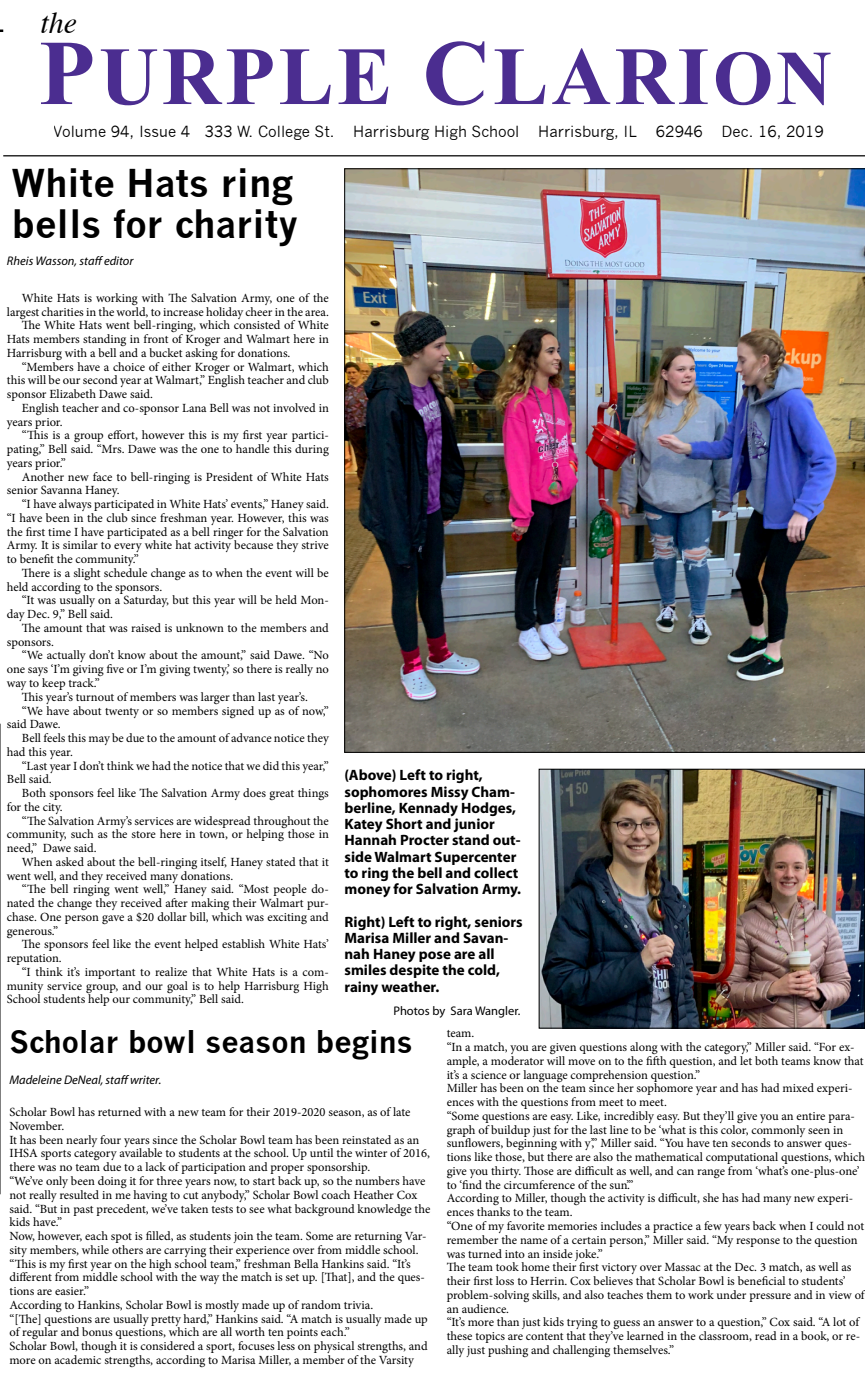
<style>
.page{position:relative;width:865px;height:1376px;background:#fff}
.page>*{position:absolute;margin:0;border:0;box-sizing:border-box;transform-origin:0 0}
.t1{font:700 82.5px "Times New Roman";letter-spacing:.04em;color:#4b2d90}
.t2{font:700 37.5px "News Gothic";color:#000}
.t3{font:700 30px "News Gothic";color:#000}
.t4{font:italic 30px "Times";color:#000}
.t5{font:700 15px/16.2px "Myriad Pro";color:#000}
.t6{font:15px "News Gothic";color:#000}
.t7{font:12.5px/13.8px "Minion Pro";letter-spacing:-.005em;color:#000}
.t8{font:italic 12.5px "Myriad Pro";color:#000}
.t9{font:12.5px "Myriad Pro";color:#000}
.s1{font-size:92.5px}
.s2{font-size:77.5px}
</style>
<div class="page">
<hr style="left:3px;top:155px;width:861px;height:1px;background:#000">
<svg style="left:0;top:724px;width:1px;height:469px"></svg>
<img style="left:344px;top:169px;width:520px;height:583px">
<img style="left:540px;top:771px;width:322px;height:255px">
<div style="left:538px;top:769px;width:326px;height:259px;border:1px solid #000"></div>
<p class="t4" style="left:40px;top:-3px;width:38px">the</p>
<p class="t1" style="left:39px;top:19px;width:794px"><span class="s1">P</span>URPLE <span class="s1">C</span>LARI<span class="s2">ON</span></p>
<p class="t6" style="left:54px;top:123px;width:282px">Volume 94, Issue 4 333 W. College St.</p>
<p class="t6" style="left:353px;top:123px;width:168px">Harrisburg High School</p>
<p class="t6" style="left:538px;top:123px;width:100px">Harrisburg, IL</p>
<p class="t6" style="left:655px;top:123px;width:48px">62946</p>
<p class="t6" style="left:721px;top:123px;width:104px">Dec. 16, 2019</p>
<p class="t2" style="left:12px;top:160px;width:282px">White Hats ring</p>
<p class="t2" style="left:12px;top:202px;width:287px">bells for charity</p>
<p class="t8" style="left:7px;top:253px;width:128px">Rheis Wasson, staff editor</p>
<p class="t7" style="left:7px;top:291px;width:323px;text-align:right">White Hats is working with The Salvation Army, one of the largest charities in the world, to increase holiday cheer in the area.</p>
<p class="t7" style="left:7px;top:318px;width:323px;text-align:justify;text-indent:15px">The White Hats went bell-ringing, which consisted of White Hats members standing in front of Kroger and Walmart here in Harrisburg with a bell and a bucket asking for donations.</p>
<p class="t7" style="left:7px;top:360px;width:323px;text-align:justify;text-indent:15px">“Members have a choice of either Kroger or Walmart, which this will be our second year at Walmart,” English teacher and club sponsor Elizabeth Dawe said.</p>
<p class="t7" style="left:7px;top:401px;width:323px;text-indent:15px">English teacher and co-sponsor Lana Bell was not involved in years prior.</p>
<p class="t7" style="left:7px;top:428px;width:323px;text-align:justify;text-indent:15px">“This is a group effort, however this is my first year partici&shy;pating,” Bell said. “Mrs. Dawe was the one to handle this during years prior.”</p>
<p class="t7" style="left:7px;top:470px;width:323px;text-indent:15px">Another new face to bell-ringing is President of White Hats senior Savanna Haney.</p>
<p class="t7" style="left:7px;top:497px;width:323px;text-align:justify;text-indent:15px">“I have always participated in White Hats’ events,” Haney said. “I have been in the club since freshman year. However, this was the first time I have participated as a bell ringer for the Salvation Army. It is similar to every white hat activity because they strive to benefit the community.”</p>
<p class="t7" style="left:7px;top:566px;width:323px;text-indent:15px">There is a slight schedule change as to when the event will be held according to the sponsors.</p>
<p class="t7" style="left:7px;top:593px;width:323px;text-indent:15px">“It was usually on a Saturday, but this year will be held Mon&shy;day Dec. 9,” Bell said.</p>
<p class="t7" style="left:7px;top:621px;width:323px;text-indent:15px">The amount that was raised is unknown to the members and sponsors.</p>
<p class="t7" style="left:7px;top:648px;width:323px;text-align:justify;text-indent:15px">“We actually don’t know about the amount,” said Dawe. “No one says ‘I’m giving five or I’m giving twenty,’ so there is really no way to keep track.”</p>
<p class="t7" style="left:22px;top:690px;width:287px">This year’s turnout of members was larger than last year’s.</p>
<p class="t7" style="left:7px;top:703px;width:323px;text-indent:15px">“We have about twenty or so members signed up as of now,” said Dawe.</p>
<p class="t7" style="left:7px;top:731px;width:323px;text-indent:15px">Bell feels this may be due to the amount of advance notice they had this year.</p>
<p class="t7" style="left:7px;top:758px;width:323px;text-indent:15px">“Last year I don’t think we had the notice that we did this year,”<br>Bell said.</p>
<p class="t7" style="left:7px;top:786px;width:323px;text-indent:15px">Both sponsors feel like The Salvation Army does great things for the city.</p>
<p class="t7" style="left:7px;top:813px;width:323px;text-align:justify;text-indent:15px">“The Salvation Army’s services are widespread throughout the community, such as the store here in town, or helping those in need,” Dawe said.</p>
<p class="t7" style="left:7px;top:855px;width:323px;text-indent:15px">When asked about the bell-ringing itself, Haney stated that it went well, and they received many donations.</p>
<p class="t7" style="left:7px;top:882px;width:323px;text-align:justify;text-indent:15px">“The bell ringing went well,” Haney said. “Most people do&shy;nated the change they received after making their Walmart pur&shy;chase. One person gave a $20 dollar bill, which was exciting and generous.”</p>
<p class="t7" style="left:7px;top:937px;width:323px;text-indent:15px">The sponsors feel like the event helped establish White Hats’ reputation.</p>
<p class="t7" style="left:7px;top:965px;width:323px;text-align:justify;text-indent:15px">“I think it’s important to realize that White Hats is a com&shy;munity service group, and our goal is to help Harrisburg High School students help our community,” Bell said.</p>
<p class="t5" style="left:344px;top:766px;width:178px">(Above) Left to right, sophomores Missy Cham&shy;berline, Kennady Hodges,<br>Katey Short and junior<br>Hannah Procter stand out&shy;side Walmart Supercenter to ring the bell and collect money for Salvation Army.</p>
<p class="t5" style="left:344px;top:912px;width:180px">Right) Left to right, seniors<br>Marisa Miller and Savan&shy;nah Haney pose are all smiles despite the cold, rainy weather.</p>
<p class="t9" style="left:393px;top:1002px;width:128px">Photos by Sara Wangler.</p>
<p class="t3" style="left:9px;top:1023px;width:404px">Scholar bowl season begins</p>
<p class="t8" style="left:9px;top:1071px;width:153px">Madeleine DeNeal, staff writer.</p>
<p class="t7" style="left:9px;top:1105px;width:402px">Scholar Bowl has returned with a new team for their 2019-2020 season, as of late<br>November.</p>
<p class="t7" style="left:9px;top:1132px;width:421px">It has been nearly four years since the Scholar Bowl team has been reinstated as an<br>IHSA sports category available to students at the school. Up until the winter of 2016, there was no team due to a lack of participation and proper sponsorship.</p>
<p class="t7" style="left:9px;top:1173px;width:422px">“We’ve only been doing it for three years now, to start back up, so the numbers have not really resulted in me having to cut anybody,” Scholar Bowl coach Heather Cox said. “But in past precedent, we’ve taken tests to see what background knowledge the kids have.”</p>
<p class="t7" style="left:9px;top:1228px;width:418px">Now, however, each spot is filled, as students join the team. Some are returning Var&shy;sity members, while others are carrying their experience over from middle school.</p>
<p class="t7" style="left:9px;top:1256px;width:417px">“This is my first year on the high school team,” freshman Bella Hankins said. “It’s different from middle school with the way the match is set up. [That], and the ques&shy;tions are easier.”</p>
<p class="t7" style="left:9px;top:1297px;width:365px">According to Hankins, Scholar Bowl is mostly made up of random trivia.</p>
<p class="t7" style="left:9px;top:1311px;width:419px">“[The] questions are usually pretty hard,” Hankins said. “A match is usually made up of regular and bonus questions, which are all worth ten points each.”</p>
<p class="t7" style="left:9px;top:1338px;width:419px">Scholar Bowl, though it is considered a sport, focuses less on physical strengths, and more on academic strengths, according to Marisa Miller, a member of the Varsity</p>
<p class="t7" style="left:446px;top:1026px;width:29px">team.</p>
<p class="t7" style="left:446px;top:1040px;width:418px">“In a match, you are given questions along with the category,” Miller said. “For ex&shy;ample, a moderator will move on to the fifth question, and let both teams know that it’s a science or language comprehension question.”</p>
<p class="t7" style="left:446px;top:1081px;width:407px">Miller has been on the team since her sophomore year and has had mixed experi&shy;ences with the questions from meet to meet.</p>
<p class="t7" style="left:446px;top:1108px;width:419px">“Some questions are easy. Like, incredibly easy. But they’ll give you an entire para&shy;graph of buildup just for the last line to be ‘what is this color, commonly seen in sunflowers, beginning with y’,” Miller said. “You have ten seconds to answer ques&shy;tions like those, but there are also the mathematical computational questions, which give you thirty. Those are difficult as well, and can range from ‘what’s one-plus-one’ to ‘find the circumference of the sun’.”</p>
<p class="t7" style="left:446px;top:1191px;width:408px">According to Miller, though the activity is difficult, she has had many new experi&shy;ences thanks to the team.</p>
<p class="t7" style="left:446px;top:1218px;width:418px">“One of my favorite memories includes a practice a few years back when I could not remember the name of a certain person,” Miller said. “My response to the question was turned into an inside joke.”</p>
<p class="t7" style="left:446px;top:1260px;width:419px">The team took home their first victory over Massac at the Dec. 3 match, as well as their first loss to Herrin. Cox believes that Scholar Bowl is beneficial to students’ problem-solving skills, and also teaches them to work under pressure and in view of an audience.</p>
<p class="t7" style="left:446px;top:1315px;width:415px;text-align:justify">“It’s more than just kids trying to guess an answer to a question,” Cox said. “A lot of these topics are content that they’ve learned in the classroom, read in a book, or re&shy;ally just pushing and challenging themselves.”</p>
</div>
